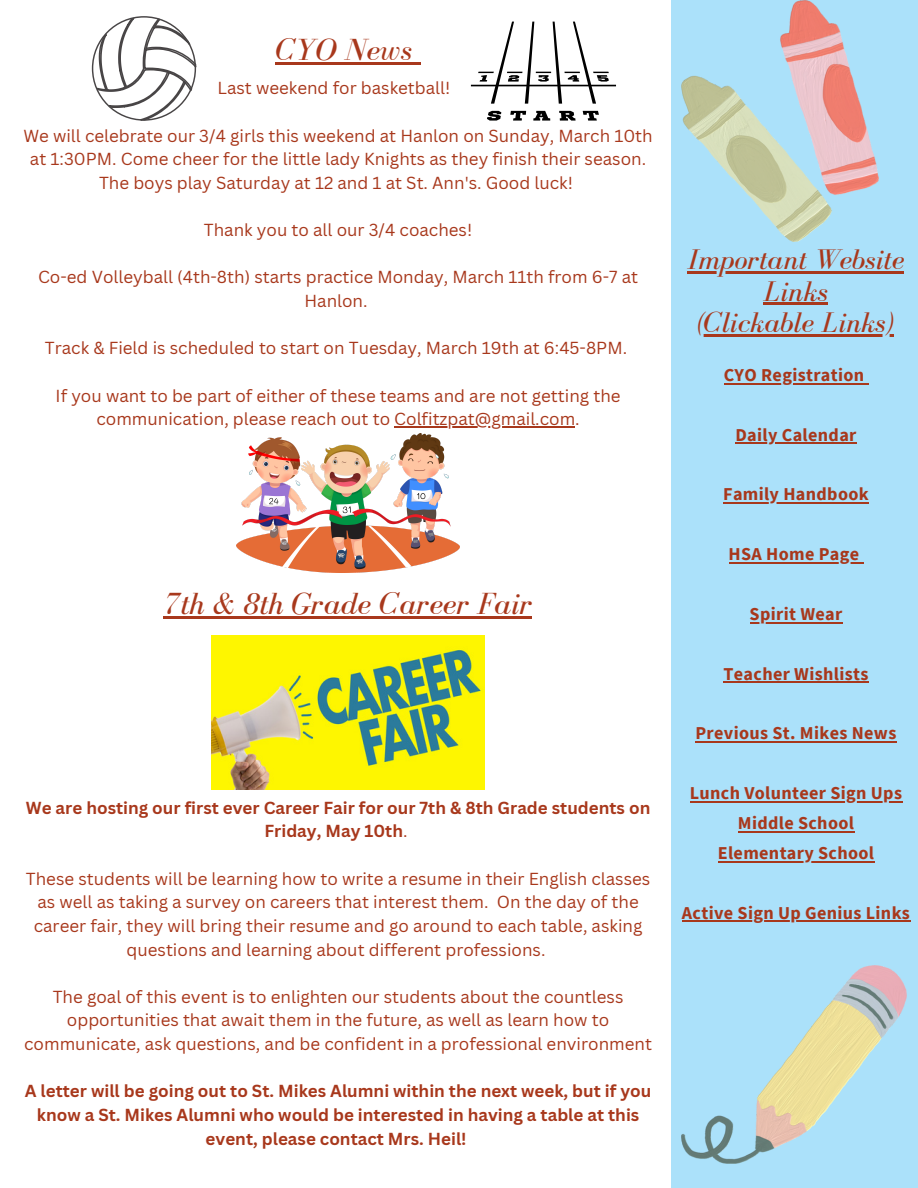
<style>
.page{position:relative;width:918px;height:1188px;background:#fff}
.page>*{position:absolute;margin:0;border:0;box-sizing:border-box;transform-origin:0 0}
.t1{font:italic 31.5px "Bodoni FLF";color:#a8381c}
.t2{font:italic 29.25px/31.5px "Bodoni FLF";color:#a8381c;text-align:center}
.t3{font:700 18.15px/29.8px "Source Sans Pro";letter-spacing:.02em;color:#a8381c;text-align:center}
.t4{font:16.95px/23.7px "Canva Sans";color:#a8381c;text-align:center}
.t5{font:700 16.95px/23.7px "Canva Sans";color:#a8381c;text-align:center}
.s1{font-weight:400}
</style>
<div class="page">
<div style="left:672px;top:0;width:246px;height:1188px;background:#abe1fa"></div>
<img style="left:681px;top:966px;width:225px;height:198px">
<img style="left:681px;top:0;width:197px;height:242px">
<img style="left:211px;top:635px;width:274px;height:154px">
<svg style="left:92px;top:16px;width:104px;height:105px"></svg>
<svg style="left:471px;top:22px;width:145px;height:82px"></svg>
<svg style="left:487px;top:111px;width:14px;height:10px"></svg>
<svg style="left:510px;top:111px;width:16px;height:10px"></svg>
<svg style="left:533px;top:111px;width:17px;height:10px"></svg>
<svg style="left:559px;top:111px;width:17px;height:10px"></svg>
<svg style="left:583px;top:111px;width:16px;height:10px"></svg>
<img style="left:236px;top:434px;width:224px;height:138px">
<hr style="left:724px;top:383px;width:141px;height:1px;background:#a8381c">
<hr style="left:735px;top:442px;width:122px;height:2px;background:#a8381c">
<hr style="left:723px;top:502px;width:146px;height:2px;background:#a8381c">
<hr style="left:729px;top:562px;width:131px;height:2px;background:#a8381c">
<hr style="left:750px;top:622px;width:93px;height:1px;background:#a8381c">
<hr style="left:724px;top:681px;width:145px;height:2px;background:#a8381c">
<hr style="left:696px;top:741px;width:201px;height:2px;background:#a8381c">
<hr style="left:690px;top:801px;width:212px;height:2px;background:#a8381c">
<hr style="left:738px;top:831px;width:116px;height:2px;background:#a8381c">
<hr style="left:718px;top:861px;width:156px;height:1px;background:#a8381c">
<hr style="left:682px;top:920px;width:228px;height:2px;background:#a8381c">
<hr style="left:688px;top:271px;width:216px;height:3px;background:#a8381c">
<hr style="left:764px;top:303px;width:64px;height:2px;background:#a8381c">
<hr style="left:698px;top:334px;width:196px;height:3px;background:#a8381c">
<hr style="left:276px;top:62px;width:136px;height:3px;background:#a8381c">
<svg style="left:412px;top:62px;width:8px;height:3px"></svg>
<hr style="left:164px;top:616px;width:368px;height:2px;background:#a8381c">
<hr style="left:394px;top:426px;width:181px;height:1px;background:#a8381c">
<h2 class="t1" style="left:276px;top:33px;width:138px">CYO News</h2>
<p class="t4" style="left:217px;top:76px;width:234px">Last weekend for basketball!</p>
<h1 class="t4" style="left:23px;top:123px;width:631px">We will celebrate our 3/4 girls this weekend at Hanlon on Sunday, March 10th at 1:30PM. Come cheer for the little lady Knights as they finish their season.<br>The boys play Saturday at 12 and 1 at St. Ann's. Good luck!</h1>
<p class="t4" style="left:204px;top:218px;width:270px">Thank you to all our 3/4 coaches!</p>
<p class="t4" style="left:38px;top:265px;width:601px">Co-ed Volleyball (4th-8th) starts practice Monday, March 11th from 6-7 at<br>Hanlon.</p>
<p class="t4" style="left:45px;top:336px;width:584px">Track &amp; Field is scheduled to start on Tuesday, March 19th at 6:45-8PM.</p>
<p class="t4" style="left:56px;top:383px;width:566px">If you want to be part of either of these teams and are not getting the communication, please reach out to Colfitzpat@gmail.com.</p>
<h2 class="t1" style="left:164px;top:586px;width:370px">7th &amp; 8th Grade Career Fair</h2>
<h2 class="t5" style="left:26px;top:795px;width:626px">We are hosting our first ever Career Fair for our 7th &amp; 8th Grade students on<br>Friday, May 10th<span class="s1">.</span></h2>
<h2 class="t4" style="left:26px;top:866px;width:626px">These students will be learning how to write a resume in their English classes as well as taking a survey on careers that interest them. On the day of the career fair, they will bring their resume and go around to each table, asking questions and learning about different professions.</h2>
<h2 class="t4" style="left:24px;top:984px;width:629px">The goal of this event is to enlighten our students about the countless opportunities that await them in the future, as well as learn how to communicate, ask questions, and be confident in a professional environment</h2>
<h2 class="t5" style="left:25px;top:1079px;width:628px">A letter will be going out to St. Mikes Alumni within the next week, but if you know a St. Mikes Alumni who would be interested in having a table at this event, please contact Mrs. Heil!</h2>
<h2 class="t2" style="left:688px;top:244px;width:218px">Important Website<br>Links</h2>
<h2 class="t2" style="left:698px;top:307px;width:197px">(Clickable Links)</h2>
<p class="t3" style="left:724px;top:360px;width:142px">CYO Registration</p>
<p class="t3" style="left:735px;top:419px;width:122px">Daily Calendar</p>
<h1 class="t3" style="left:723px;top:479px;width:147px">Family Handbook</h1>
<p class="t3" style="left:729px;top:539px;width:132px">HSA Home Page</p>
<p class="t3" style="left:750px;top:599px;width:94px">Spirit Wear</p>
<p class="t3" style="left:724px;top:658px;width:146px">Teacher Wishlists</p>
<p class="t3" style="left:696px;top:718px;width:202px">Previous St. Mikes News</p>
<p class="t3" style="left:690px;top:778px;width:214px">Lunch Volunteer Sign Ups<br>Middle School</p>
<p class="t3" style="left:718px;top:838px;width:158px">Elementary School</p>
<h2 class="t3" style="left:682px;top:897px;width:230px">Active Sign Up Genius Links</h2>
</div>
